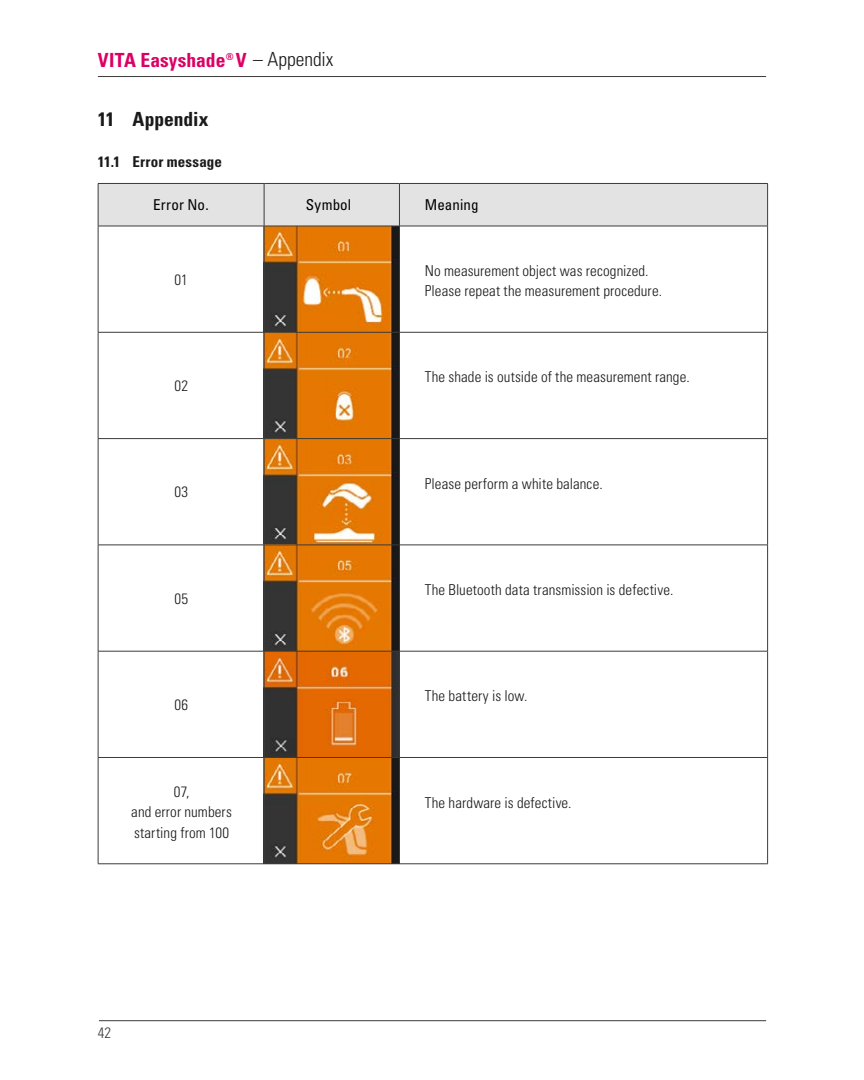
<style>
.page{position:relative;width:864px;height:1080px;background:#fff}
.page>*{position:absolute;margin:0;border:0;box-sizing:border-box;transform-origin:0 0}
.t1{font:700 condensed 19.5px "Univers LT";color:#dd0064}
.t2{font:700 condensed 19.5px "Univers LT";color:#1a1a1a}
.t3{font:300 condensed 15px/20.2px "Univers LT";letter-spacing:.01em;color:#1a1a1a}
.t4{font:condensed 15px "Univers LT";letter-spacing:.01em;color:#000}
.t5{font:700 condensed 15px "Univers LT";letter-spacing:.015em;color:#1a1a1a}
.t6{font:300 condensed 15px "Univers LT";color:#3b3b3a}
.s1{font-weight:300;color:#1a1a1a}
</style>
<div class="page">
<hr style="left:98px;top:76px;width:667px;height:1px;background:#3b3b3a">
<hr style="left:99px;top:1020px;width:666px;height:1px;background:#3b3b3a">
<img style="left:265px;top:227px;width:134px;height:637px">
<div style="left:99px;top:184px;width:668px;height:42px;background:#e3e3e3"></div>
<hr style="left:98px;top:183px;width:166px;height:1px;background:#3b3b3a">
<hr style="left:98px;top:184px;width:1px;height:42px;background:#3b3b3a">
<hr style="left:264px;top:183px;width:135px;height:1px;background:#3b3b3a">
<hr style="left:264px;top:184px;width:1px;height:42px;background:#3b3b3a">
<hr style="left:399px;top:183px;width:368px;height:1px;background:#3b3b3a">
<hr style="left:399px;top:184px;width:1px;height:42px;background:#3b3b3a">
<hr style="left:767px;top:184px;width:1px;height:42px;background:#3b3b3a">
<hr style="left:98px;top:226px;width:166px;height:1px;background:#3b3b3a">
<hr style="left:98px;top:226px;width:1px;height:106px;background:#3b3b3a">
<hr style="left:264px;top:226px;width:135px;height:1px;background:#3b3b3a">
<hr style="left:264px;top:226px;width:1px;height:106px;background:#3b3b3a">
<hr style="left:399px;top:226px;width:368px;height:1px;background:#3b3b3a">
<hr style="left:399px;top:226px;width:1px;height:106px;background:#3b3b3a">
<hr style="left:767px;top:226px;width:1px;height:106px;background:#3b3b3a">
<hr style="left:98px;top:332px;width:166px;height:1px;background:#3b3b3a">
<hr style="left:98px;top:333px;width:1px;height:105px;background:#3b3b3a">
<hr style="left:264px;top:332px;width:135px;height:1px;background:#3b3b3a">
<hr style="left:264px;top:333px;width:1px;height:105px;background:#3b3b3a">
<hr style="left:399px;top:332px;width:368px;height:1px;background:#3b3b3a">
<hr style="left:399px;top:333px;width:1px;height:105px;background:#3b3b3a">
<hr style="left:767px;top:333px;width:1px;height:105px;background:#3b3b3a">
<hr style="left:98px;top:438px;width:166px;height:1px;background:#3b3b3a">
<hr style="left:98px;top:439px;width:1px;height:106px;background:#3b3b3a">
<hr style="left:264px;top:438px;width:135px;height:1px;background:#3b3b3a">
<hr style="left:264px;top:439px;width:1px;height:106px;background:#3b3b3a">
<hr style="left:399px;top:438px;width:368px;height:1px;background:#3b3b3a">
<hr style="left:399px;top:439px;width:1px;height:106px;background:#3b3b3a">
<hr style="left:767px;top:439px;width:1px;height:106px;background:#3b3b3a">
<hr style="left:98px;top:545px;width:166px;height:1px;background:#3b3b3a">
<hr style="left:98px;top:545px;width:1px;height:106px;background:#3b3b3a">
<hr style="left:264px;top:545px;width:135px;height:1px;background:#3b3b3a">
<hr style="left:264px;top:545px;width:1px;height:106px;background:#3b3b3a">
<hr style="left:399px;top:545px;width:368px;height:1px;background:#3b3b3a">
<hr style="left:399px;top:545px;width:1px;height:106px;background:#3b3b3a">
<hr style="left:767px;top:545px;width:1px;height:106px;background:#3b3b3a">
<hr style="left:98px;top:651px;width:166px;height:1px;background:#3b3b3a">
<hr style="left:98px;top:651px;width:1px;height:106px;background:#3b3b3a">
<hr style="left:264px;top:651px;width:135px;height:1px;background:#3b3b3a">
<hr style="left:264px;top:651px;width:1px;height:106px;background:#3b3b3a">
<hr style="left:399px;top:651px;width:368px;height:1px;background:#3b3b3a">
<hr style="left:399px;top:651px;width:1px;height:106px;background:#3b3b3a">
<hr style="left:767px;top:651px;width:1px;height:106px;background:#3b3b3a">
<hr style="left:98px;top:757px;width:166px;height:1px;background:#3b3b3a">
<hr style="left:98px;top:758px;width:1px;height:106px;background:#3b3b3a">
<hr style="left:264px;top:757px;width:135px;height:1px;background:#3b3b3a">
<hr style="left:264px;top:758px;width:1px;height:106px;background:#3b3b3a">
<hr style="left:399px;top:757px;width:368px;height:1px;background:#3b3b3a">
<hr style="left:399px;top:758px;width:1px;height:106px;background:#3b3b3a">
<hr style="left:767px;top:758px;width:1px;height:106px;background:#3b3b3a">
<hr style="left:98px;top:864px;width:166px;height:1px;background:#3b3b3a">
<hr style="left:264px;top:864px;width:135px;height:1px;background:#3b3b3a">
<hr style="left:399px;top:864px;width:368px;height:1px;background:#3b3b3a">
<h1 class="t1" style="left:98px;top:48px;width:237px">VITA Easyshade<sup>®</sup> V <span class="s1">– Appendix</span></h1>
<h1 class="t2" style="left:98px;top:107px;width:112px">11 Appendix</h1>
<p class="t5" style="left:98px;top:152px;width:126px">11.1 Error message</p>
<p class="t4" style="left:153px;top:195px;width:57px">Error No.</p>
<p class="t4" style="left:305px;top:195px;width:47px">Symbol</p>
<p class="t4" style="left:424px;top:195px;width:55px">Meaning</p>
<p class="t3" style="left:174px;top:269px;width:15px">01</p>
<p class="t3" style="left:424px;top:261px;width:239px">No measurement object was recognized.<br>Please repeat the measurement procedure.</p>
<p class="t3" style="left:174px;top:376px;width:15px">02</p>
<p class="t3" style="left:174px;top:482px;width:15px">03</p>
<p class="t3" style="left:174px;top:588px;width:15px">05</p>
<p class="t3" style="left:174px;top:694px;width:15px">06</p>
<p class="t3" style="left:131px;top:782px;width:102px;text-align:center">07,<br>and error numbers starting from 100</p>
<p class="t6" style="left:98px;top:1024px;width:15px">42</p>
<p class="t3" style="left:424px;top:367px;width:266px">The shade is outside of the measurement range.</p>
<p class="t3" style="left:424px;top:473px;width:179px">Please perform a white balance.</p>
<p class="t3" style="left:424px;top:580px;width:250px">The Bluetooth data transmission is defective.</p>
<p class="t3" style="left:424px;top:686px;width:104px">The battery is low.</p>
<p class="t3" style="left:424px;top:792px;width:148px">The hardware is defective.</p>
</div>
